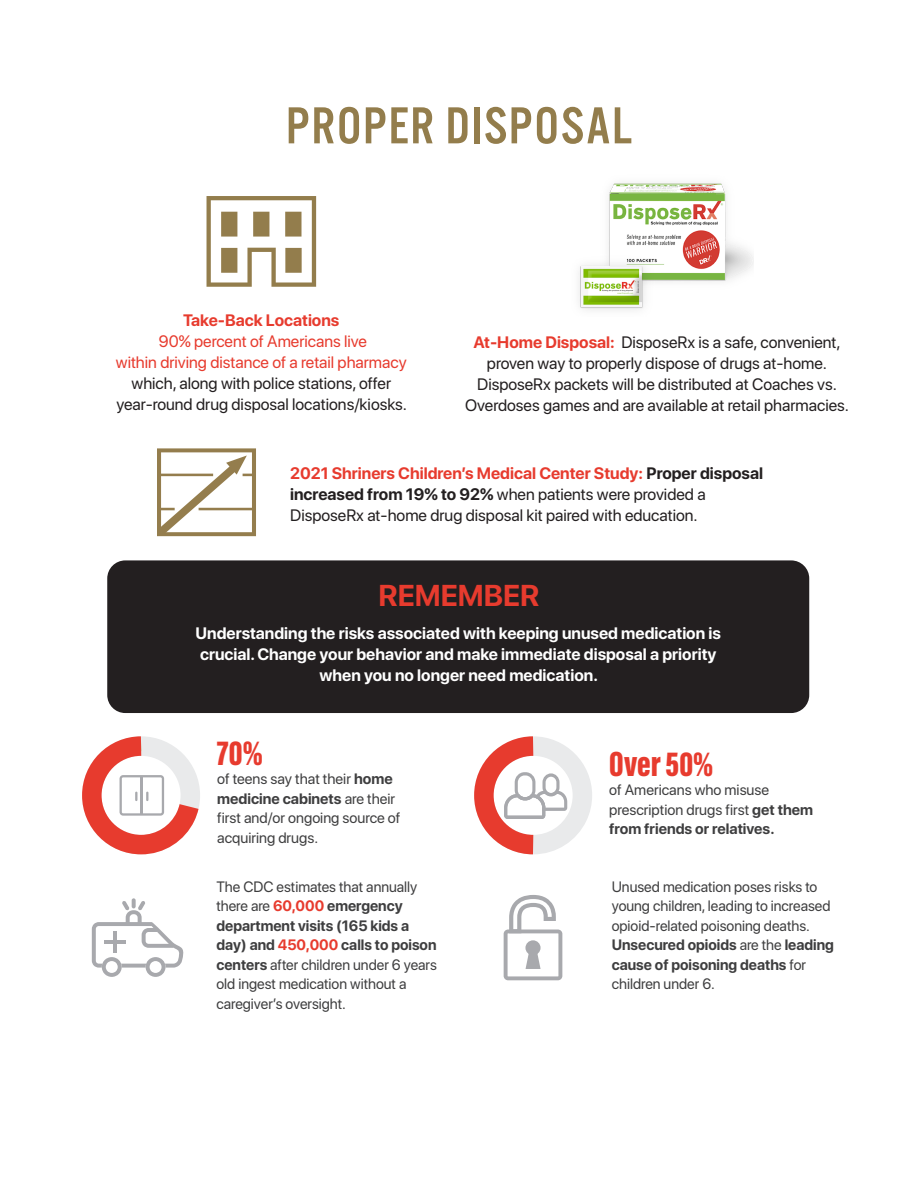
<style>
.page{position:relative;width:918px;height:1188px;background:#fff}
.page>*{position:absolute;margin:0;border:0;box-sizing:border-box;transform-origin:0 0}
.t1{font:54px "Alternate Got No 3 D";letter-spacing:.03em;color:#937d4c}
.t2{font:36px "Acumin Variable Concept";letter-spacing:.005em;color:#e73b2e}
.t3{font:700 30px "SF Pro Display";color:#e73b2e}
.t4{font:16.5px/21px "SF Pro Display";color:#231f20;text-align:center}
.t5{font:700 16.5px/21px "SF Pro Display";color:#fff;text-align:center}
.t6{font:16.5px "SF Pro Display";color:#e73b2e}
.t7{font:700 16.5px "SF Pro Display";color:#e73b2e}
.t8{font:15px/19.5px "SF Pro Display";color:#3e3e3f}
.s1{color:#e73b2e}
.s2{font-weight:700;color:#e73b2e}
.s3{font-weight:700}
</style>
<div class="page">
<svg style="left:207px;top:196px;width:109px;height:91px"></svg>
<img style="left:579px;top:183px;width:174px;height:127px">
<div style="left:107px;top:560px;width:702px;height:153px;background:#231f20;border-radius:18px"></div>
<svg style="left:82px;top:736px;width:118px;height:119px"></svg>
<svg style="left:474px;top:736px;width:118px;height:119px"></svg>
<svg style="left:92px;top:901px;width:92px;height:76px"></svg>
<hr style="left:113px;top:931px;width:4px;height:22px;background:#a8a9ad">
<hr style="left:104px;top:940px;width:22px;height:4px;background:#a8a9ad">
<svg style="left:504px;top:895px;width:58px;height:85px"></svg>
<svg style="left:157px;top:448px;width:99px;height:89px"></svg>
<p class="t1" style="left:286px;top:97px;width:348px">PROPER DISPOSAL</p>
<p class="t7" style="left:183px;top:311px;width:158px">Take-Back Locations</p>
<p class="t6" style="left:159px;top:328px;width:210px">90% percent of Americans live</p>
<p class="t4" style="left:116px;top:352px;width:293px"><span class="s1">within driving distance of a retail pharmacy </span>which, along with police stations, offer year-round drug disposal locations/kiosks.</p>
<p class="t4" style="left:465px;top:331px;width:385px"><span class="s2">At-Home Disposal:</span> DisposeRx is a safe, convenient, proven way to properly dispose of drugs at-home.<br>DisposeRx packets will be distributed at Coaches vs.<br>Overdoses games and are available at retail pharmacies.</p>
<p class="t4" style="left:290px;top:463px;width:474px;text-align:left"><span class="s2">2021 Shriners Children’s Medical Center Study:</span> <span class="s3">Proper disposal increased from 19% to 92%</span> when patients were provided a<br>DisposeRx at-home drug disposal kit paired with education.</p>
<p class="t3" style="left:379px;top:578px;width:162px">REMEMBER</p>
<p class="t5" style="left:195px;top:623px;width:527px">Understanding the risks associated with keeping unused medication is crucial. Change your behavior and make immediate disposal a priority when you no longer need medication.</p>
<p class="t2" style="left:217px;top:727px;width:47px">70%</p>
<p class="t8" style="left:217px;top:769px;width:185px">of teens say that their <span class="s3">home medicine cabinets</span> are their first and/or ongoing source of acquiring drugs.</p>
<p class="t8" style="left:216px;top:877px;width:222px">The CDC estimates that annually there are <span class="s2">60,000</span> <span class="s3">emergency department visits (165 kids a day) and</span> <span class="s2">450,000</span> <span class="s3">calls to poison centers</span> after children under 6 years old ingest medication without a caregiver’s oversight.</p>
<p class="t2" style="left:609px;top:739px;width:106px">Over 50%</p>
<p class="t8" style="left:609px;top:780px;width:205px">of Americans who misuse prescription drugs first <span class="s3">get them from friends or relatives.</span></p>
<p class="t8" style="left:612px;top:877px;width:224px">Unused medication poses risks to young children, leading to increased opioid-related poisoning deaths.<br><span class="s3">Unsecured opioids</span> are the <span class="s3">leading cause of poisoning deaths</span> for children under 6.</p>
</div>
